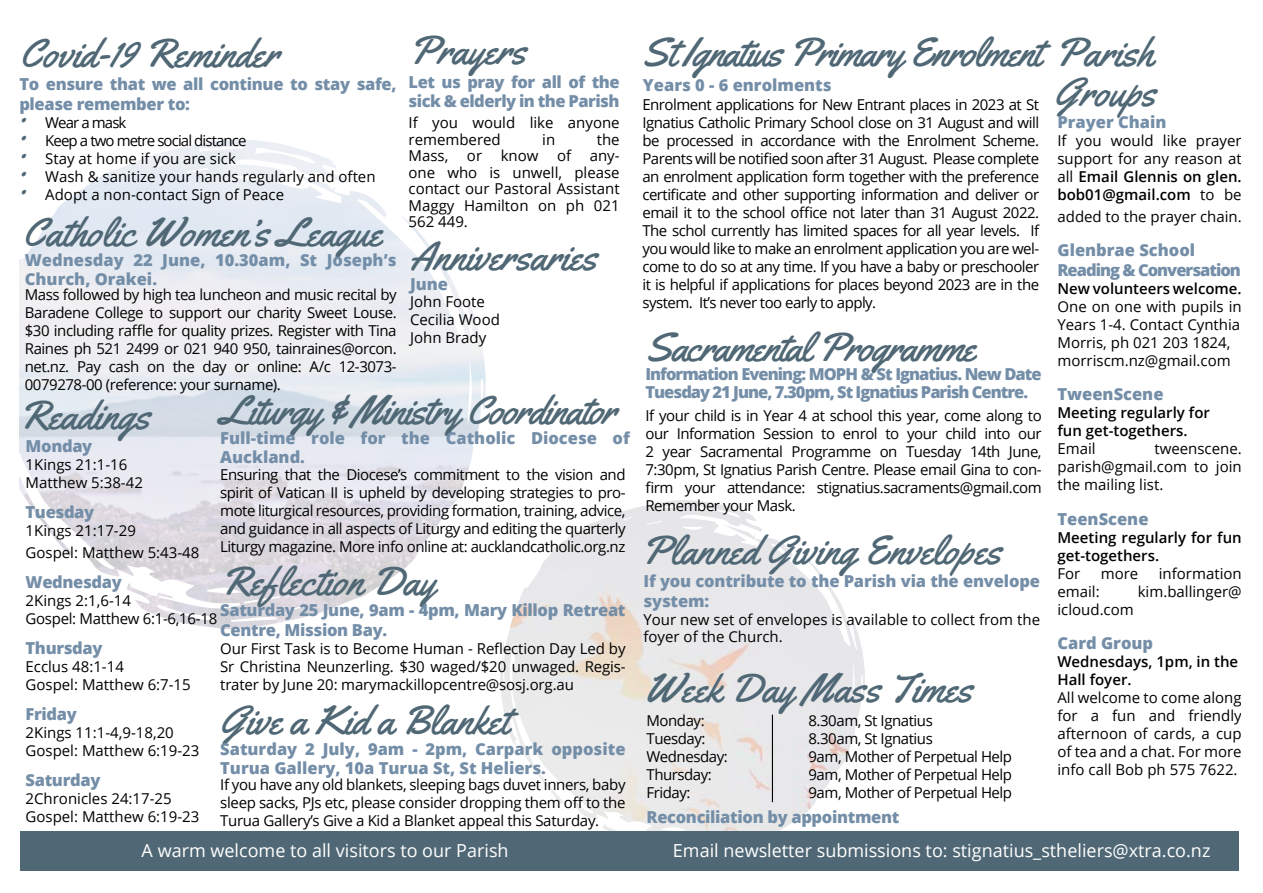
<style>
.page{position:relative;width:1263px;height:893px;background:#fff}
.page>*{position:absolute;margin:0;border:0;box-sizing:border-box;transform-origin:0 0}
.t1{font:40.5px "Yellowtail";color:#506875}
.t2{font:40.5px/40.3px "Yellowtail";letter-spacing:-.03em;color:#506875;text-align:right}
.t3{font:18px "Open Sans";color:#fff}
.t4{font:800 16.5px/19.5px "Open Sans";letter-spacing:-.02em;color:#748ea8}
.t5{font:800 16.5px/19.5px "Open Sans";color:#748ea8}
.t6{font:800 16.5px/19.8px "Open Sans";letter-spacing:-.06em;color:#748ea8}
.t7{font:15px/18px "Open Sans";color:#000;text-align:justify}
.t8{font:15px "Open Sans";letter-spacing:-.03em;color:#000}
.t9{font:600 15px/18px "Open Sans";color:#000}
.t10{font:15px/18px "Open Sans";letter-spacing:-.02em;color:#000}
.t11{font:15px "Open Sans";letter-spacing:-.06em;color:#000}
.s1{font-family:"Yellowtail";font-size:24px;color:#506875}
.s2{font-weight:600}
</style>
<div class="page">
<svg style="left:665px;top:500px;width:201px;height:332px"></svg>
<img style="left:499px;top:502px;width:335px;height:330px">
<div style="left:20px;top:832px;width:1219px;height:39px;background:#506875"></div>
<svg style="left:135px;top:320px;width:351px;height:309px"></svg>
<img style="left:19px;top:139px;width:456px;height:456px">
<hr style="left:772px;top:715px;width:1px;height:87px;background:#000">
<h1 class="t1" style="left:409px;top:25px;width:119px">Prayers</h1>
<h1 class="t1" style="left:20px;top:27px;width:260px">Covid-19 Reminder</h1>
<p class="t4" style="left:19px;top:74px;width:379px">To ensure that we all continue to stay safe, please remember to:</p>
<p class="t4" style="left:409px;top:71px;width:213px">Let us pray for all of the sick &amp; elderly in the Parish</p>
<p class="t7" style="left:409px;top:114px;width:213px;line-height:16.5px">If you would like anyone remembered</p>
<p class="t11" style="left:18px;top:112px;width:110px"><span class="s1">•</span> Wear a mask</p>
<p class="t11" style="left:18px;top:130px;width:230px"><span class="s1">•</span> Keep a two metre social distance</p>
<p class="t7" style="left:18px;top:149px;width:219px"><span class="s1">•</span> Stay at home if you are sick</p>
<p class="t7" style="left:18px;top:167px;width:359px"><span class="s1">•</span> Wash &amp; sanitize your hands regularly and often</p>
<p class="t7" style="left:18px;top:185px;width:267px"><span class="s1">•</span> Adopt a non-contact Sign of Peace</p>
<p class="t7" style="left:409px;top:131px;width:213px;line-height:16.5px;text-indent:188px">the Mass, or know of any&shy;one who is unwell, please contact our Pastoral Assistant Maggy Hamilton on ph 021<br>562 449.</p>
<p class="t7" style="left:542px;top:130px;width:15px">in</p>
<h1 class="t1" style="left:23px;top:207px;width:360px">Catholic Women’s League</h1>
<h1 class="t1" style="left:410px;top:230px;width:188px">Anniversaries</h1>
<p class="t4" style="left:410px;top:274px;width:40px">June</p>
<p class="t5" style="left:25px;top:249px;width:373px">Wednesday 22 June, 10.30am, St Joseph’s<br>Church, Orakei.</p>
<p class="t7" style="left:25px;top:285px;width:373px">Mass followed by high tea luncheon and music recital by Baradene College to support our charity Sweet Louse. $30 including raffle for quality prizes. Register with Tina Raines ph 521 2499 or 021 940 950, tainraines@orcon. net.nz. Pay cash on the day or online: A/c 12-3073- 0079278-00 (reference: your surname).</p>
<p class="t7" style="left:410px;top:292px;width:91px;text-align:left">John Foote<br>Cecilia Wood<br>John Brady</p>
<h1 class="t2" style="left:220px;top:390px;width:398px">Liturgy &amp; Ministry Coordinator</h1>
<p class="t7" style="left:220px;top:465px;width:407px">Ensuring that the Diocese’s commitment to the vision and spirit of Vatican II is upheld by developing strategies to pro&shy;mote liturgical resources, providing formation, training, advice, and guidance in all aspects of Liturgy and editing the quarterly Liturgy magazine. More info online at: aucklandcatholic.org.nz</p>
<h1 class="t1" style="left:18px;top:389px;width:133px">Readings</h1>
<p class="t5" style="left:220px;top:427px;width:411px">Full-time role for the Catholic Diocese of<br>Auckland.</p>
<p class="t4" style="left:26px;top:435px;width:68px">Monday</p>
<p class="t7" style="left:26px;top:455px;width:119px">1Kings 21:1-16<br>Matthew 5:38-42</p>
<p class="t4" style="left:26px;top:501px;width:70px">Tuesday</p>
<p class="t7" style="left:26px;top:519px;width:175px;line-height:21.6px">1Kings 21:17-29<br>Gospel: Matthew 5:43-48</p>
<p class="t4" style="left:26px;top:571px;width:98px">Wednesday</p>
<p class="t10" style="left:26px;top:591px;width:193px">2Kings 2:1,6-14<br>Gospel: Matthew 6:1-6,16-18</p>
<p class="t4" style="left:26px;top:637px;width:79px">Thursday</p>
<p class="t7" style="left:26px;top:657px;width:167px">Ecclus 48:1-14<br>Gospel: Matthew 6:7-15</p>
<p class="t4" style="left:26px;top:703px;width:53px">Friday</p>
<p class="t7" style="left:26px;top:723px;width:175px">2Kings 11:1-4,9-18,20<br>Gospel: Matthew 6:19-23</p>
<p class="t4" style="left:26px;top:769px;width:76px">Saturday</p>
<p class="t7" style="left:26px;top:789px;width:175px">2Chronicles 24:17-25<br>Gospel: Matthew 6:19-23</p>
<h1 class="t1" style="left:220px;top:556px;width:217px">Reflection Day</h1>
<p class="t7" style="left:220px;top:639px;width:407px">Our First Task is to Become Human - Reflection Day Led by Sr Christina Neunzerling. $30 waged/$20 unwaged. Regis&shy;trater by June 20: marymackillopcentre@sosj.org.au</p>
<p class="t4" style="left:220px;top:599px;width:407px">Saturday 25 June, 9am - 4pm, Mary Killop Retreat<br>Centre, Mission Bay.</p>
<h1 class="t1" style="left:220px;top:694px;width:290px">Give a Kid a Blanket</h1>
<p class="t7" style="left:220px;top:775px;width:407px">If you have any old blankets, sleeping bags duvet inners, baby sleep sacks, PJs etc, please consider dropping them off to the Turua Gallery’s Give a Kid a Blanket appeal this Saturday.</p>
<p class="t5" style="left:220px;top:738px;width:407px">Saturday 2 July, 9am - 2pm, Carpark opposite<br>Turua Gallery, 10a Turua St, St Heliers.</p>
<h1 class="t2" style="left:642px;top:32px;width:515px">St Ignatius Primary Enrolment Parish<br>Groups</h1>
<p class="t5" style="left:643px;top:75px;width:190px">Years 0 - 6 enrolments</p>
<p class="t7" style="left:642px;top:96px;width:398px">Enrolment applications for New Entrant places in 2023 at St Ignatius Catholic Primary School close on 31 August and will be processed in accordance with the Enrolment Scheme.<br>Parents will be notified soon after 31 August. Please complete an enrolment application form together with the preference certificate and other supporting information and deliver or email it to the school office not later than 31 August 2022.<br>The schol currently has limited spaces for all year levels. If you would like to make an enrolment application you are wel&shy;come to do so at any time. If you have a baby or preschooler it is helpful if applications for places beyond 2023 are in the system. It’s never too early to apply.</p>
<p class="t5" style="left:1057px;top:111px;width:111px">Prayer Chain</p>
<p class="t7" style="left:1057px;top:131px;width:186px">If you would like prayer support for any reason at all <span class="s2">Email Glennis on glen. bob01@gmail.com</span> to be</p>
<p class="t7" style="left:1057px;top:207px;width:186px">added to the prayer chain.</p>
<p class="t6" style="left:1057px;top:239px;width:185px">Glenbrae School<br>Reading &amp; Conversation</p>
<p class="t9" style="left:1057px;top:279px;width:186px">New volunteers welcome.</p>
<p class="t7" style="left:1057px;top:297px;width:186px;text-align:left">One on one with pupils in<br>Years 1-4. Contact Cynthia<br>Morris, ph 021 203 1824, morriscm.nz@gmail.com</p>
<p class="t5" style="left:1057px;top:384px;width:108px">TweenScene</p>
<p class="t9" style="left:1057px;top:404px;width:154px">Meeting regularly for fun get-togethers.</p>
<p class="t7" style="left:1057px;top:439px;width:40px">Email</p>
<h1 class="t2" style="left:645px;top:327px;width:331px">Sacramental Programme</h1>
<p class="t7" style="left:645px;top:406px;width:398px">If your child is in Year 4 at school this year, come along to our Information Session to enrol to your child into our 2 year Sacramental Programme on Tuesday 14th June, 7:30pm, St Ignatius Parish Centre. Please email Gina to con&shy;firm your attendance: stignatius.sacraments@gmail.com Remember your Mask.</p>
<p class="t6" style="left:645px;top:365px;width:398px;line-height:18px">Information Evening: MOPH &amp; St Ignatius. New Date<br>Tuesday 21 June, 7.30pm, St Ignatius Parish Centre.</p>
<p class="t7" style="left:1057px;top:439px;width:186px;text-indent:97px">tweenscene. parish@gmail.com to join the mailing list.</p>
<p class="t5" style="left:1057px;top:508px;width:93px">TeenScene</p>
<p class="t9" style="left:1057px;top:528px;width:186px">Meeting regularly for fun get-togethers.</p>
<p class="t7" style="left:1057px;top:564px;width:24px">For</p>
<p class="t7" style="left:1101px;top:564px;width:39px">more</p>
<p class="t7" style="left:1159px;top:564px;width:84px">information</p>
<p class="t7" style="left:1057px;top:582px;width:44px">email:</p>
<p class="t7" style="left:1138px;top:582px;width:105px">kim.ballinger@</p>
<p class="t7" style="left:1057px;top:600px;width:78px">icloud.com</p>
<p class="t5" style="left:1057px;top:633px;width:97px">Card Group</p>
<p class="t9" style="left:1057px;top:653px;width:182px">Wednesdays, 1pm, in the<br>Hall foyer.</p>
<p class="t7" style="left:1057px;top:688px;width:186px">All welcome to come along for a fun and friendly afternoon of cards, a cup of tea and a chat. For more info call Bob ph 575 7622.</p>
<h1 class="t1" style="left:641px;top:525px;width:362px">Planned Giving Envelopes</h1>
<p class="t4" style="left:643px;top:570px;width:398px">If you contribute to the Parish via the envelope system:</p>
<p class="t7" style="left:643px;top:611px;width:398px;line-height:16.5px">Your new set of envelopes is available to collect from the foyer of the Church.</p>
<h1 class="t1" style="left:645px;top:663px;width:329px">Week Day Mass Times</h1>
<p class="t7" style="left:646px;top:711px;width:60px">Monday:</p>
<p class="t8" style="left:808px;top:710px;width:126px">8.30am, St Ignatius</p>
<p class="t8" style="left:646px;top:728px;width:61px">Tuesday:</p>
<p class="t8" style="left:808px;top:728px;width:126px">8.30am, St Ignatius</p>
<p class="t8" style="left:646px;top:746px;width:83px">Wednesday:</p>
<p class="t8" style="left:808px;top:746px;width:205px">9am, Mother of Perpetual Help</p>
<p class="t8" style="left:646px;top:764px;width:67px">Thursday:</p>
<p class="t8" style="left:808px;top:764px;width:205px">9am, Mother of Perpetual Help</p>
<p class="t7" style="left:646px;top:783px;width:46px">Friday:</p>
<p class="t8" style="left:808px;top:782px;width:205px">9am, Mother of Perpetual Help</p>
<p class="t4" style="left:646px;top:807px;width:254px">Reconciliation by appointment</p>
<p class="t3" style="left:142px;top:838px;width:368px">A warm welcome to all visitors to our Parish</p>
<p class="t3" style="left:673px;top:838px;width:539px">Email newsletter submissions to: stignatius_stheliers@xtra.co.nz</p>
</div>
